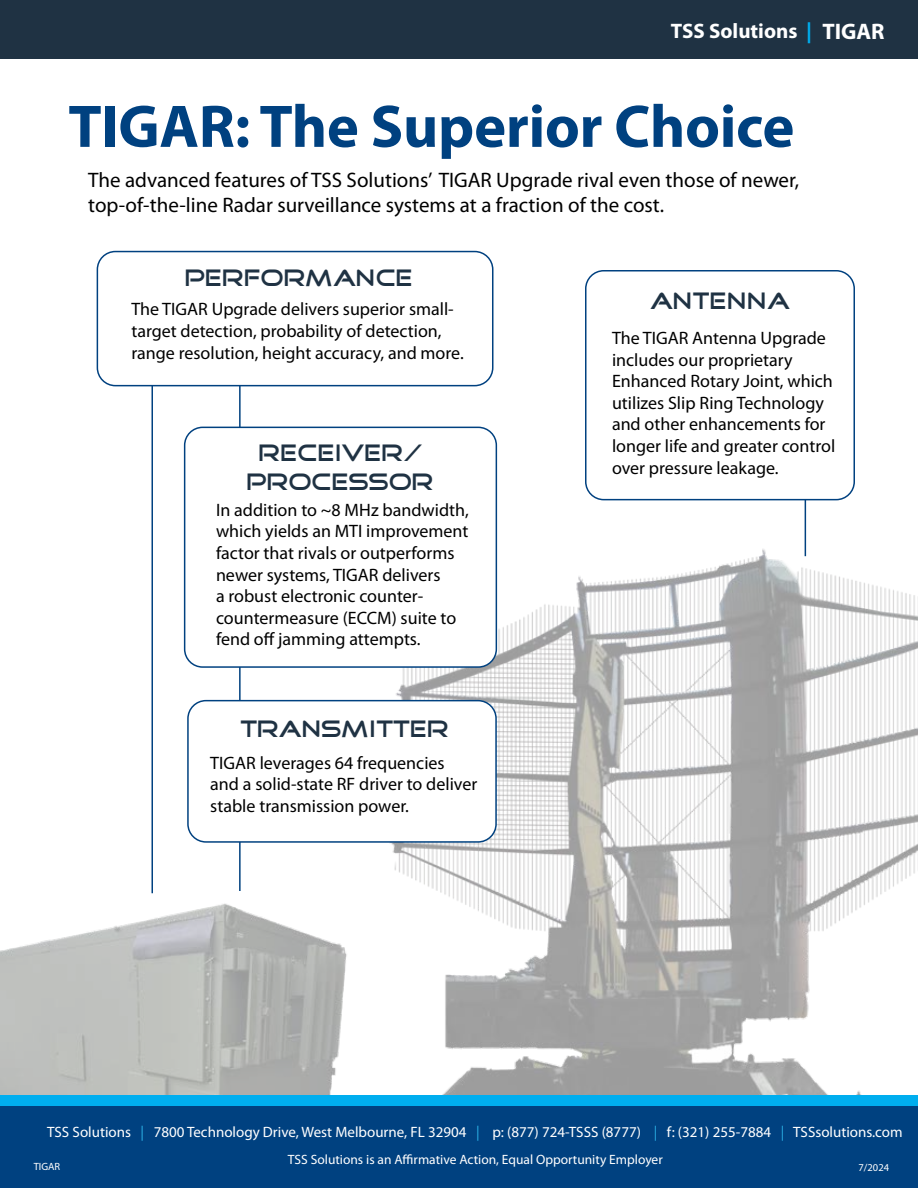
<style>
.page{position:relative;width:918px;height:1188px;background:#fff}
.page>*{position:absolute;margin:0;border:0;box-sizing:border-box;transform-origin:0 0}
.t1{font:700 60.6px "Myriad Pro";letter-spacing:-.005em;color:#004180}
.t2{font:24px/28.8px "Good Times";color:#1f3243;text-align:center}
.t3{font:21px/25.2px "Myriad Pro";color:#000}
.t4{font:700 21px "Myriad Pro";color:#fff}
.t5{font:18px/21.6px "Myriad Pro";color:#000}
.t6{font:15px "Myriad Pro";color:#fff}
.t7{font:13.5px "Myriad Pro";color:#fff}
.t8{font:10.5px "Myriad Pro";color:#fff}
.s1{color:#00aeef}
.s2{font-size:22.5px}
.s3{color:#2aace2}
</style>
<div class="page">
<div style="left:0;top:0;width:918px;height:59px;background:#1f3243"></div>
<hr style="left:239px;top:385px;width:2px;height:506px;background:#004180">
<img style="left:0;top:543px;width:918px;height:552px">
<hr style="left:152px;top:378px;width:1px;height:515px;background:#004180">
<div style="left:97px;top:251px;width:396px;height:135px;border:2px solid #004180;border-radius:18px"></div>
<div style="left:0;top:1095px;width:918px;height:84px;background:#00aeef"></div>
<div style="left:0;top:1106px;width:918px;height:82px;background:#004180"></div>
<hr style="left:805px;top:365px;width:1px;height:191px;background:#004180">
<div style="left:586px;top:271px;width:268px;height:229px;background:#fff;border-radius:18px"></div>
<div style="left:585px;top:270px;width:270px;height:230px;border:2px solid #004180;border-radius:18px"></div>
<div style="left:185px;top:427px;width:311px;height:240px;background:#fff;border-radius:18px"></div>
<div style="left:184px;top:427px;width:313px;height:241px;border:2px solid #004180;border-radius:18px"></div>
<div style="left:188px;top:701px;width:308px;height:141px;background:#fff;border-radius:18px"></div>
<div style="left:187px;top:700px;width:310px;height:143px;border:2px solid #004180;border-radius:18px"></div>
<p class="t4" style="left:671px;top:17px;width:215px">TSS Solutions <span class="s1">|</span> <span class="s2">TIGAR</span></p>
<h1 class="t1" style="left:68px;top:87px;width:728px">TIGAR: The Superior Choice</h1>
<p class="t3" style="left:88px;top:167px;width:713px">The advanced features of TSS Solutions’ TIGAR Upgrade rival even those of newer, top-of-the-line Radar surveillance systems at a fraction of the cost.</p>
<h2 class="t2" style="left:185px;top:264px;width:230px">PERFORMANCE</h2>
<p class="t5" style="left:131px;top:298px;width:334px">The TIGAR Upgrade delivers superior small&shy;target detection, probability of detection, range resolution, height accuracy, and more.</p>
<h2 class="t2" style="left:247px;top:439px;width:189px">RECEIVER/<br>PROCESSOR</h2>
<p class="t5" style="left:216px;top:499px;width:254px">In addition to ~8 MHz bandwidth, which yields an MTI improvement factor that rivals or outperforms newer systems, TIGAR delivers<br>a robust electronic counter&shy;countermeasure (ECCM) suite to fend off jamming attempts.</p>
<h2 class="t2" style="left:240px;top:716px;width:210px">TRANSMITTER</h2>
<p class="t5" style="left:210px;top:751px;width:268px">TIGAR leverages 64 frequencies and a solid-state RF driver to deliver stable transmission power.</p>
<h2 class="t2" style="left:650px;top:287px;width:141px">ANTENNA</h2>
<p class="t5" style="left:612px;top:327px;width:225px">The TIGAR Antenna Upgrade includes our proprietary<br>Enhanced Rotary Joint, which utilizes Slip Ring Technology and other enhancements for longer life and greater control over pressure leakage.</p>
<p class="t6" style="left:47px;top:1123px;width:857px">TSS Solutions <span class="s3">|</span> 7800 Technology Drive, West Melbourne, FL 32904 <span class="s3">|</span> p: (877) 724-TSSS (8777) <span class="s3">|</span> f: (321) 255-7884 <span class="s3">|</span> TSSsolutions.com</p>
<p class="t7" style="left:288px;top:1151px;width:376px">TSS Solutions is an Affirmative Action, Equal Opportunity Employer</p>
<p class="t8" style="left:25px;top:1160px;width:32px">TPS-75</p>
<p class="t8" style="left:34px;top:1160px;width:28px">TIGAR</p>
<p class="t8" style="left:867px;top:1161px;width:37px">1 /2023</p>
<p class="t8" style="left:859px;top:1161px;width:32px">7/2024</p>
</div>
